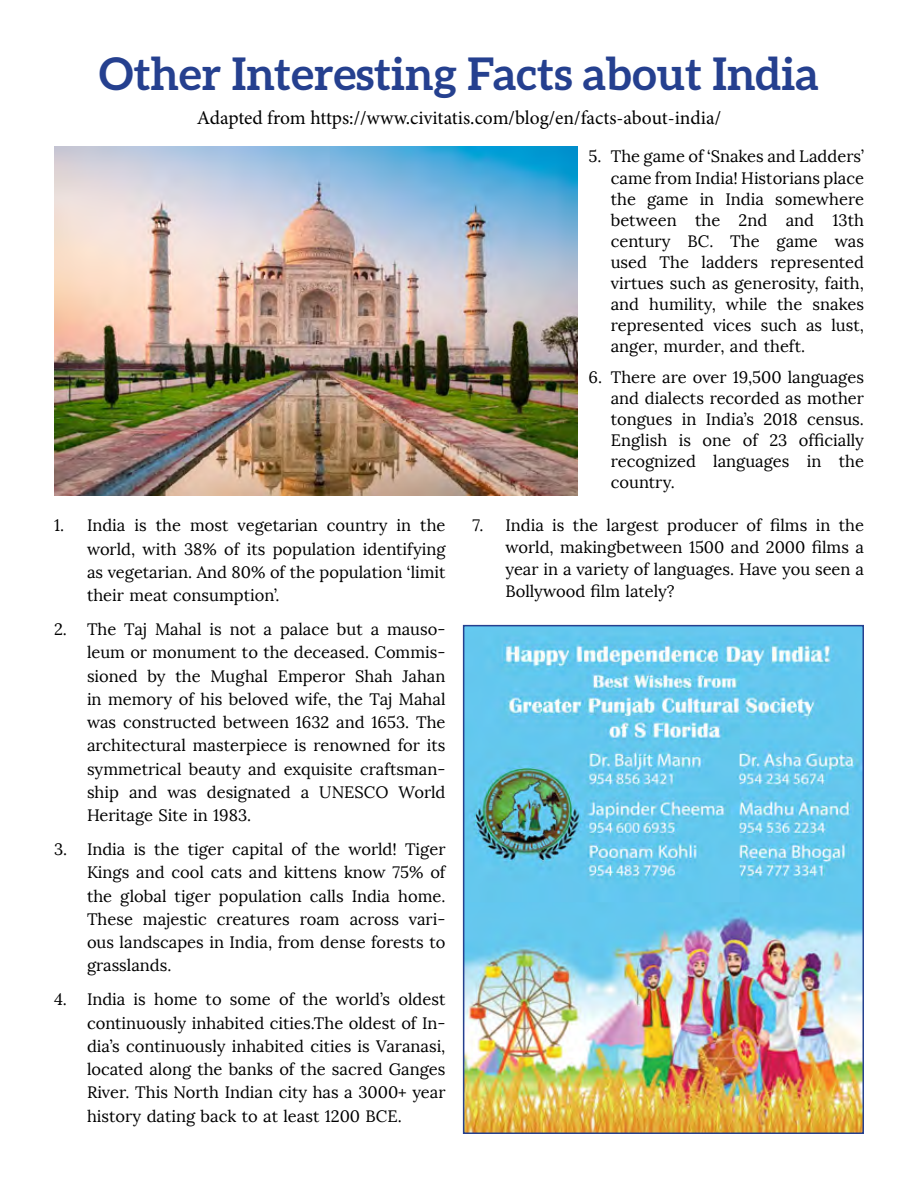
<style>
.page{position:relative;width:918px;height:1188px;background:#fff}
.page>*{position:absolute;margin:0;border:0;box-sizing:border-box;transform-origin:0 0}
.t1{font:700 45px "Aleo";color:#25408f}
.t2{font:19.5px "Minion Pro";color:#000}
.t3{font:16.5px/23.2px "Lora";color:#000;text-align:justify}
</style>
<div class="page">
<img style="left:54px;top:147px;width:524px;height:349px">
<img style="left:466px;top:628px;width:395px;height:503px">
<div style="left:463px;top:625px;width:401px;height:509px;border:2px solid #25408f"></div>
<h1 class="t1" style="left:99px;top:48px;width:721px">Other Interesting Facts about India</h1>
<p class="t2" style="left:197px;top:105px;width:526px">Adapted from https://www.civitatis.com/blog/en/facts-about-india/</p>
<p class="t3" style="left:611px;top:146px;width:255px;line-height:21px;text-indent:-22px">5. The game of ‘Snakes and Ladders’ came from India! Historians place the game in India somewhere between the 2nd and 13th century BC. The game was used The ladders represented virtues such as generosity, faith, and humility, while the snakes represented vices such as lust, anger, murder, and theft.</p>
<p class="t3" style="left:611px;top:367px;width:255px;line-height:21px;text-indent:-22px">6. There are over 19,500 languages and dialects recorded as mother tongues in India’s 2018 census.<br>English is one of 23 officially recognized languages in the country.</p>
<p class="t3" style="left:505px;top:515px;width:360px;line-height:21.8px;text-indent:-33px">7. India is the largest producer of films in the world, makingbetween 1500 and 2000 films a year in a variety of languages. Have you seen a Bollywood film lately?</p>
<p class="t3" style="left:87px;top:514px;width:360px;text-indent:-33px">1. India is the most vegetarian country in the world, with 38% of its population identifying as vegetarian. And 80% of the population ‘limit their meat consumption’.</p>
<p class="t3" style="left:87px;top:618px;width:360px;text-indent:-33px">2. The Taj Mahal is not a palace but a mauso&shy;leum or monument to the deceased. Commis&shy;sioned by the Mughal Emperor Shah Jahan in memory of his beloved wife, the Taj Mahal was constructed between 1632 and 1653. The architectural masterpiece is renowned for its symmetrical beauty and exquisite craftsman&shy;ship and was designated a UNESCO World Heritage Site in 1983.</p>
<p class="t3" style="left:87px;top:838px;width:360px;text-indent:-33px">3. India is the tiger capital of the world! Tiger Kings and cool cats and kittens know 75% of the global tiger population calls India home.<br>These majestic creatures roam across vari&shy;ous landscapes in India, from dense forests to grasslands.</p>
<p class="t3" style="left:87px;top:988px;width:360px;text-indent:-33px">4. India is home to some of the world’s oldest continuously inhabited cities.The oldest of In&shy;dia’s continuously inhabited cities is Varanasi, located along the banks of the sacred Ganges River. This North Indian city has a 3000+ year history dating back to at least 1200 BCE.</p>
</div>
